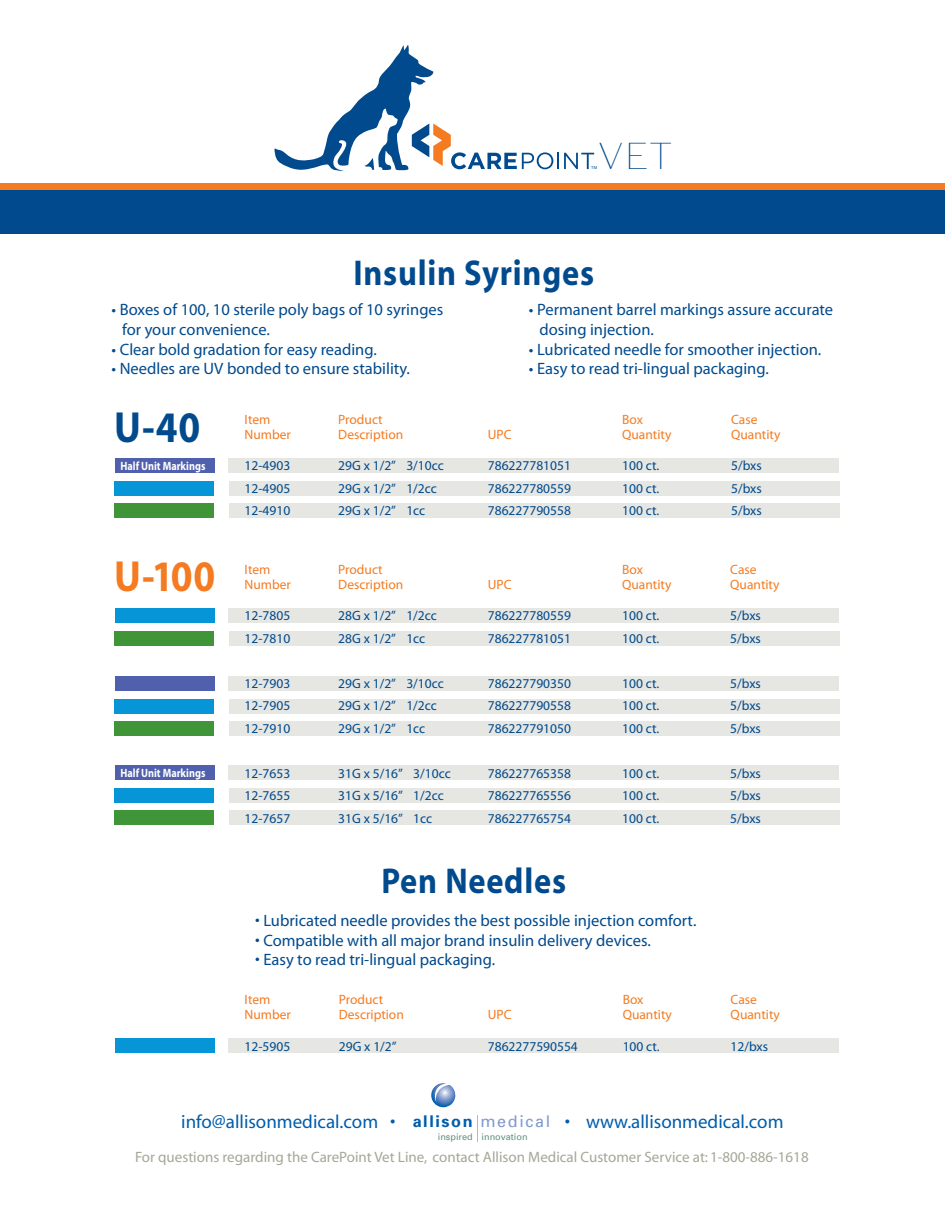
<style>
.page{position:relative;width:945px;height:1215px;background:#fff}
.page>*{position:absolute;margin:0;border:0;box-sizing:border-box;transform-origin:0 0}
.t1{font:700 43.8px "Myriad";color:#f47b21;scale:.9 1}
.t2{font:700 43.8px "Myriad";color:#004a8d;scale:.9 1}
.t3{font:37.5px "Drugs";color:#004a8d}
.t4{font:700 36px "Myriad";letter-spacing:.025em;color:#004a8d;scale:.9 1}
.t5{font:19.05px "Myriad";color:#015dab}
.t6{font:16.5px "Myriad Pro";color:#004a8d}
.t7{font:16.5px "Myriad";color:#004a8d}
.t8{font:15px "Myriad";color:#a6a698}
.t9{font:13.5px "Myriad Pro";color:#004a8d}
.t10{font:13.5px "Myriad Pro";color:#f47b21}
.t11{font:700 12px "Myriad Pro";color:#fff;scale:.85 1}
.t12{font:9.15px "Univers";color:#619080}
.t13{font:4.05px "Helvetica";color:#004a8d}
.s1{font-family:"Myriad"}
.s2{font-family:"Univers";font-weight:700;font-size:16.2px}
.s3{font-family:"Univers";font-size:16.2px;color:#7f99cd}
</style>
<div class="page">
<div style="left:0;top:189px;width:945px;height:45px;background:#004a8d"></div>
<div style="left:0;top:183px;width:945px;height:7px;background:#f47b21"></div>
<svg style="left:274px;top:45px;width:320px;height:126px"></svg>
<div style="left:115px;top:458px;width:99px;height:15px;background:#5060ac"></div>
<div style="left:114px;top:503px;width:100px;height:15px;background:#3f9537"></div>
<div style="left:114px;top:481px;width:100px;height:15px;background:#0696d7"></div>
<div style="left:228px;top:458px;width:610px;height:15px;background:#e6e6e2"></div>
<div style="left:229px;top:503px;width:610px;height:15px;background:#e6e6e2"></div>
<div style="left:229px;top:481px;width:610px;height:15px;background:#e6e6e2"></div>
<div style="left:115px;top:608px;width:99px;height:15px;background:#0696d7"></div>
<div style="left:114px;top:631px;width:100px;height:15px;background:#3f9537"></div>
<div style="left:228px;top:608px;width:610px;height:15px;background:#e6e6e2"></div>
<div style="left:229px;top:631px;width:610px;height:15px;background:#e6e6e2"></div>
<div style="left:115px;top:676px;width:99px;height:15px;background:#5060ac"></div>
<div style="left:114px;top:721px;width:100px;height:15px;background:#3f9537"></div>
<div style="left:114px;top:699px;width:100px;height:15px;background:#0696d7"></div>
<div style="left:228px;top:676px;width:610px;height:15px;background:#e6e6e2"></div>
<div style="left:229px;top:721px;width:610px;height:15px;background:#e6e6e2"></div>
<div style="left:229px;top:699px;width:610px;height:15px;background:#e6e6e2"></div>
<div style="left:115px;top:765px;width:99px;height:15px;background:#5060ac"></div>
<div style="left:114px;top:811px;width:100px;height:14px;background:#3f9537"></div>
<div style="left:114px;top:788px;width:100px;height:15px;background:#0696d7"></div>
<div style="left:228px;top:765px;width:610px;height:15px;background:#e6e6e2"></div>
<div style="left:229px;top:811px;width:610px;height:14px;background:#e6e6e2"></div>
<div style="left:229px;top:788px;width:610px;height:15px;background:#e6e6e2"></div>
<div style="left:115px;top:1039px;width:99px;height:14px;background:#0696d7"></div>
<div style="left:228px;top:1039px;width:610px;height:14px;background:#e6e6e2"></div>
<svg style="left:431px;top:1083px;width:25px;height:25px"></svg>
<svg style="left:477px;top:1116px;width:1px;height:26px"></svg>
<h2 class="t3" style="left:598px;top:143px;width:75px">VET</h2>
<p class="t13" style="left:591px;top:166px;width:7px">TM</p>
<h3 class="t4" style="left:353px;top:259px;width:269px">Insulin Syringes</h3>
<p class="t6" style="left:112px;top:303px;width:333px">• Boxes of 100, 10 sterile poly bags of 10 syringes</p>
<p class="t6" style="left:529px;top:303px;width:306px">• Permanent barrel markings assure accurate</p>
<p class="t6" style="left:122px;top:323px;width:149px">for your convenience.</p>
<p class="t6" style="left:539px;top:323px;width:116px">dosing injection.</p>
<p class="t6" style="left:112px;top:343px;width:267px">• Clear bold gradation for easy reading.</p>
<p class="t6" style="left:529px;top:343px;width:294px">• Lubricated needle for smoother injection.</p>
<p class="t6" style="left:112px;top:363px;width:300px">• Needles are UV bonded to ensure stability.</p>
<p class="t6" style="left:529px;top:363px;width:241px">• Easy to read tri-lingual packaging.</p>
<h1 class="t2" style="left:114px;top:411px;width:97px">U-40</h1>
<p class="t10" style="left:245px;top:414px;width:27px">Item</p>
<p class="t10" style="left:338px;top:414px;width:46px">Product</p>
<p class="t10" style="left:622px;top:414px;width:22px">Box</p>
<p class="t10" style="left:731px;top:414px;width:28px">Case</p>
<p class="t10" style="left:245px;top:429px;width:48px">Number</p>
<p class="t10" style="left:338px;top:429px;width:67px">Description</p>
<p class="t10" style="left:488px;top:429px;width:25px">UPC</p>
<p class="t10" style="left:622px;top:429px;width:51px">Quantity</p>
<p class="t10" style="left:731px;top:429px;width:51px">Quantity</p>
<p class="t9" style="left:245px;top:461px;width:47px">12-4903</p>
<p class="t9" style="left:338px;top:461px;width:107px">29G x 1/2” 3/10cc</p>
<p class="t9" style="left:488px;top:461px;width:85px">786227781051</p>
<p class="t9" style="left:622px;top:461px;width:39px">100 ct.</p>
<p class="t9" style="left:731px;top:461px;width:32px">5/bxs</p>
<p class="t9" style="left:245px;top:483px;width:47px">12-4905</p>
<p class="t9" style="left:338px;top:483px;width:100px">29G x 1/2” 1/2cc</p>
<p class="t9" style="left:488px;top:483px;width:85px">786227780559</p>
<p class="t9" style="left:622px;top:483px;width:39px">100 ct.</p>
<p class="t9" style="left:731px;top:483px;width:32px">5/bxs</p>
<p class="t9" style="left:245px;top:506px;width:47px">12-4910</p>
<p class="t9" style="left:338px;top:506px;width:89px">29G x 1/2” 1cc</p>
<p class="t9" style="left:488px;top:506px;width:85px">786227790558</p>
<p class="t9" style="left:622px;top:506px;width:39px">100 ct.</p>
<p class="t9" style="left:731px;top:506px;width:32px">5/bxs</p>
<p class="t11" style="left:120px;top:462px;width:101px">Half Unit Markings</p>
<h1 class="t1" style="left:114px;top:560px;width:114px">U-100</h1>
<p class="t10" style="left:245px;top:564px;width:27px">Item</p>
<p class="t10" style="left:338px;top:564px;width:46px">Product</p>
<p class="t10" style="left:622px;top:564px;width:22px">Box</p>
<p class="t10" style="left:730px;top:564px;width:28px">Case</p>
<p class="t10" style="left:245px;top:579px;width:48px">Number</p>
<p class="t10" style="left:338px;top:579px;width:67px">Description</p>
<p class="t10" style="left:488px;top:579px;width:25px">UPC</p>
<p class="t10" style="left:622px;top:579px;width:51px">Quantity</p>
<p class="t10" style="left:730px;top:579px;width:51px">Quantity</p>
<p class="t9" style="left:245px;top:611px;width:47px">12-7805</p>
<p class="t9" style="left:338px;top:611px;width:100px">28G x 1/2” 1/2cc</p>
<p class="t9" style="left:488px;top:611px;width:85px">786227780559</p>
<p class="t9" style="left:622px;top:611px;width:39px">100 ct.</p>
<p class="t9" style="left:730px;top:611px;width:32px">5/bxs</p>
<p class="t9" style="left:245px;top:633px;width:47px">12-7810</p>
<p class="t9" style="left:338px;top:633px;width:89px">28G x 1/2” 1cc</p>
<p class="t9" style="left:488px;top:633px;width:85px">786227781051</p>
<p class="t9" style="left:622px;top:633px;width:39px">100 ct.</p>
<p class="t9" style="left:730px;top:633px;width:32px">5/bxs</p>
<p class="t9" style="left:245px;top:678px;width:47px">12-7903</p>
<p class="t9" style="left:338px;top:678px;width:107px">29G x 1/2” 3/10cc</p>
<p class="t9" style="left:488px;top:678px;width:85px">786227790350</p>
<p class="t9" style="left:622px;top:678px;width:39px">100 ct.</p>
<p class="t9" style="left:730px;top:678px;width:32px">5/bxs</p>
<p class="t9" style="left:245px;top:701px;width:47px">12-7905</p>
<p class="t9" style="left:338px;top:701px;width:100px">29G x 1/2” 1/2cc</p>
<p class="t9" style="left:488px;top:701px;width:85px">786227790558</p>
<p class="t9" style="left:622px;top:701px;width:39px">100 ct.</p>
<p class="t9" style="left:730px;top:701px;width:32px">5/bxs</p>
<p class="t9" style="left:245px;top:723px;width:47px">12-7910</p>
<p class="t9" style="left:338px;top:723px;width:89px">29G x 1/2” 1cc</p>
<p class="t9" style="left:488px;top:723px;width:85px">786227791050</p>
<p class="t9" style="left:622px;top:723px;width:39px">100 ct.</p>
<p class="t9" style="left:730px;top:723px;width:32px">5/bxs</p>
<p class="t9" style="left:245px;top:768px;width:47px">12-7653</p>
<p class="t9" style="left:338px;top:768px;width:114px">31G x 5/16” 3/10cc</p>
<p class="t9" style="left:488px;top:768px;width:85px">786227765358</p>
<p class="t9" style="left:622px;top:768px;width:39px">100 ct.</p>
<p class="t9" style="left:730px;top:768px;width:32px">5/bxs</p>
<p class="t9" style="left:245px;top:791px;width:47px">12-7655</p>
<p class="t9" style="left:338px;top:791px;width:107px">31G x 5/16” 1/2cc</p>
<p class="t9" style="left:488px;top:791px;width:85px">786227765556</p>
<p class="t9" style="left:622px;top:791px;width:39px">100 ct.</p>
<p class="t9" style="left:730px;top:791px;width:32px">5/bxs</p>
<p class="t9" style="left:245px;top:813px;width:47px">12-7657</p>
<p class="t9" style="left:338px;top:813px;width:95px">31G x 5/16” 1cc</p>
<p class="t9" style="left:488px;top:813px;width:85px">786227765754</p>
<p class="t9" style="left:622px;top:813px;width:39px">100 ct.</p>
<p class="t9" style="left:730px;top:813px;width:32px">5/bxs</p>
<p class="t11" style="left:120px;top:769px;width:101px">Half Unit Markings</p>
<h3 class="t4" style="left:381px;top:867px;width:207px">Pen Needles</h3>
<p class="t7" style="left:255px;top:914px;width:443px">• Lubricated needle provides the best possible injection comfort.</p>
<p class="t7" style="left:255px;top:934px;width:397px">• Compatible with all major brand insulin delivery devices.</p>
<p class="t6" style="left:255px;top:954px;width:241px"><span class="s1">•</span> Easy to read tri-lingual packaging.</p>
<p class="t10" style="left:245px;top:995px;width:27px">Item</p>
<p class="t10" style="left:339px;top:995px;width:46px">Product</p>
<p class="t10" style="left:623px;top:995px;width:22px">Box</p>
<p class="t10" style="left:731px;top:995px;width:28px">Case</p>
<p class="t10" style="left:245px;top:1010px;width:48px">Number</p>
<p class="t10" style="left:339px;top:1010px;width:67px">Description</p>
<p class="t10" style="left:488px;top:1010px;width:25px">UPC</p>
<p class="t10" style="left:623px;top:1010px;width:51px">Quantity</p>
<p class="t10" style="left:731px;top:1010px;width:51px">Quantity</p>
<p class="t9" style="left:245px;top:1041px;width:47px">12-5905</p>
<p class="t9" style="left:339px;top:1041px;width:59px">29G x 1/2”</p>
<p class="t9" style="left:488px;top:1041px;width:92px">7862277590554</p>
<p class="t9" style="left:623px;top:1041px;width:39px">100 ct.</p>
<p class="t9" style="left:731px;top:1041px;width:39px">12/bxs</p>
<h3 class="t5" style="left:181px;top:1114px;width:604px">info@allisonmedical.com • <span class="s2">allison</span> <span class="s3">medical</span> • www.allisonmedical.com</h3>
<p class="t12" style="left:438px;top:1134px;width:91px">inspired innovation</p>
<p class="t8" style="left:135px;top:1152px;width:675px">For questions regarding the CarePoint Vet Line, contact Allison Medical Customer Service at: 1-800-886-1618</p>
</div>
